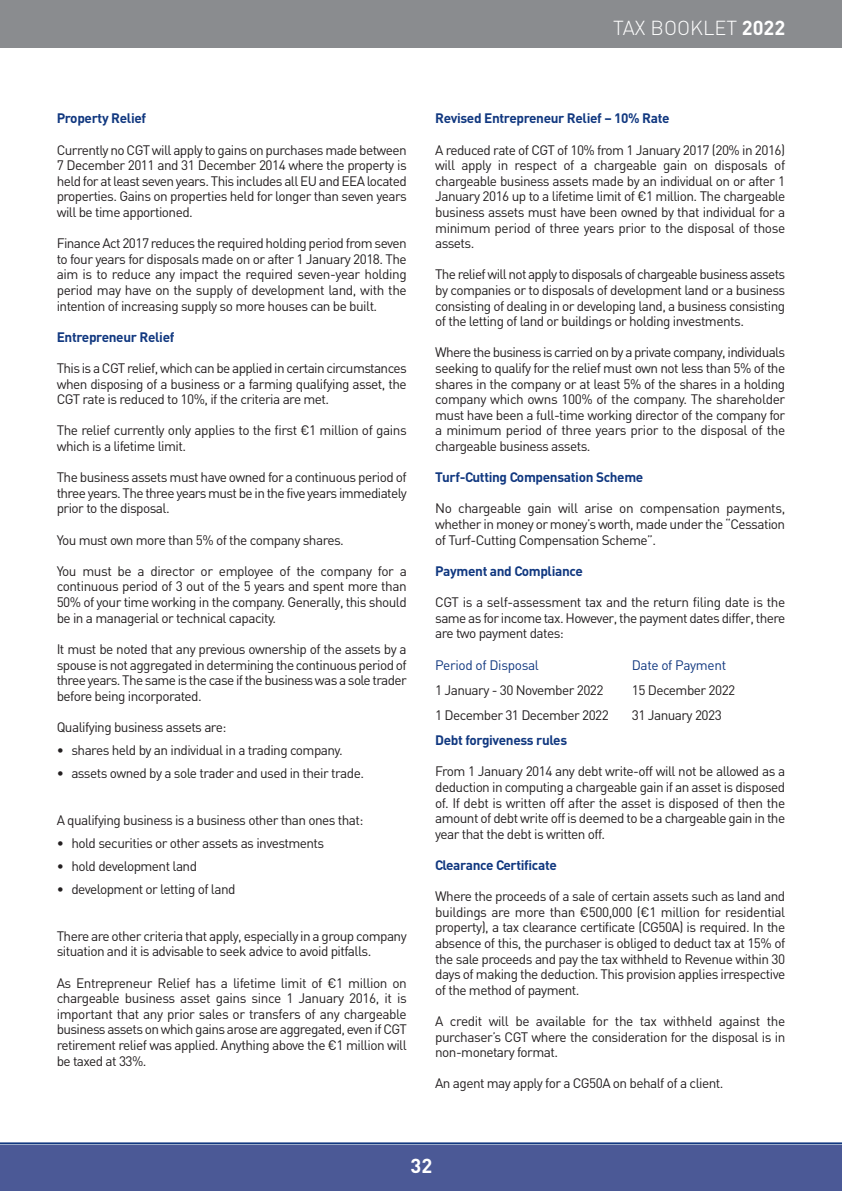
<style>
.page{position:relative;width:842px;height:1191px;background:#fff}
.page>*{position:absolute;margin:0;border:0;box-sizing:border-box;transform-origin:0 0}
.t1{font:300 20px "DIN";color:#fff}
.t2{font:700 20px "DIN";color:#fff}
.t3{font:13.6px/15.6px "DIN";letter-spacing:-.04em;color:#231f20;text-align:justify}
.t4{font:700 13.6px "DIN";letter-spacing:-.025em;color:#113880}
.t5{font:13.6px "DIN";letter-spacing:-.025em;color:#113880}
.s1{font-weight:700}
</style>
<div class="page">
<hr style="left:0;top:1142px;width:842px;height:2px;background:#113880">
<div style="left:0;top:0;width:842px;height:47px;background:#8a8c8f"></div>
<div style="left:0;top:1145px;width:842px;height:46px;background:#4b5996"></div>
<p class="t1" style="left:613px;top:21px;width:174px">TAX BOOKLET <span class="s1">2022</span></p>
<p class="t4" style="left:57px;top:114px;width:91px">Property Relief</p>
<p class="t3" style="left:57px;top:143px;width:352px">Currently no CGT will apply to gains on purchases made between 7 December 2011 and 31 December 2014 where the property is held for at least seven years. This includes all EU and EEA located properties. Gains on properties held for longer than seven years will be time apportioned.</p>
<p class="t3" style="left:57px;top:237px;width:352px">Finance Act 2017 reduces the required holding period from seven to four years for disposals made on or after 1 January 2018. The aim is to reduce any impact the required seven-year holding period may have on the supply of development land, with the intention of increasing supply so more houses can be built.</p>
<p class="t4" style="left:57px;top:332px;width:119px">Entrepreneur Relief</p>
<p class="t3" style="left:57px;top:362px;width:352px">This is a CGT relief, which can be applied in certain circumstances when disposing of a business or a farming qualifying asset, the CGT rate is reduced to 10%, if the criteria are met.</p>
<p class="t3" style="left:57px;top:424px;width:352px">The relief currently only applies to the first €1 million of gains which is a lifetime limit.</p>
<p class="t3" style="left:57px;top:471px;width:352px">The business assets must have owned for a continuous period of three years. The three years must be in the five years immediately prior to the disposal.</p>
<p class="t3" style="left:57px;top:533px;width:289px">You must own more than 5% of the company shares.</p>
<p class="t3" style="left:57px;top:565px;width:352px">You must be a director or employee of the company for a continuous period of 3 out of the 5 years and spent more than 50% of your time working in the company. Generally, this should be in a managerial or technical capacity.</p>
<p class="t3" style="left:57px;top:643px;width:352px">It must be noted that any previous ownership of the assets by a spouse is not aggregated in determining the continuous period of three years. The same is the case if the business was a sole trader before being incorporated.</p>
<p class="t3" style="left:57px;top:721px;width:171px">Qualifying business assets are:</p>
<p class="t3" style="left:57px;top:744px;width:288px">• shares held by an individual in a trading company.</p>
<p class="t3" style="left:57px;top:767px;width:309px">• assets owned by a sole trader and used in their trade.</p>
<p class="t3" style="left:57px;top:813px;width:308px">A qualifying business is a business other than ones that:</p>
<p class="t3" style="left:57px;top:837px;width:269px">• hold securities or other assets as investments</p>
<p class="t3" style="left:57px;top:860px;width:142px">• hold development land</p>
<p class="t3" style="left:57px;top:883px;width:180px">• development or letting of land</p>
<p class="t3" style="left:57px;top:929px;width:352px">There are other criteria that apply, especially in a group company situation and it is advisable to seek advice to avoid pitfalls.</p>
<p class="t3" style="left:57px;top:976px;width:352px">As Entrepreneur Relief has a lifetime limit of €1 million on chargeable business asset gains since 1 January 2016, it is important that any prior sales or transfers of any chargeable business assets on which gains arose are aggregated, even if CGT retirement relief was applied. Anything above the €1 million will be taxed at 33%.</p>
<p class="t4" style="left:435px;top:114px;width:236px">Revised Entrepreneur Relief – 10% Rate</p>
<p class="t3" style="left:435px;top:143px;width:352px">A reduced rate of CGT of 10% from 1 January 2017 (20% in 2016) will apply in respect of a chargeable gain on disposals of chargeable business assets made by an individual on or after 1<br>January 2016 up to a lifetime limit of €1 million. The chargeable business assets must have been owned by that individual for a minimum period of three years prior to the disposal of those assets.</p>
<p class="t3" style="left:435px;top:268px;width:352px">The relief will not apply to disposals of chargeable business assets by companies or to disposals of development land or a business consisting of dealing in or developing land, a business consisting of the letting of land or buildings or holding investments.</p>
<p class="t3" style="left:435px;top:346px;width:352px">Where the business is carried on by a private company, individuals seeking to qualify for the relief must own not less than 5% of the shares in the company or at least 5% of the shares in a holding company which owns 100% of the company. The shareholder must have been a full-time working director of the company for a minimum period of three years prior to the disposal of the chargeable business assets.</p>
<p class="t4" style="left:435px;top:472px;width:210px">Turf-Cutting Compensation Scheme</p>
<p class="t3" style="left:435px;top:502px;width:352px">No chargeable gain will arise on compensation payments, whether in money or money’s worth, made under the “Cessation of Turf-Cutting Compensation Scheme”.</p>
<p class="t4" style="left:435px;top:566px;width:149px">Payment and Compliance</p>
<p class="t3" style="left:435px;top:596px;width:352px">CGT is a self-assessment tax and the return filing date is the same as for income tax. However, the payment dates differ, there are two payment dates:</p>
<p class="t5" style="left:435px;top:660px;width:105px">Period of Disposal</p>
<p class="t5" style="left:632px;top:660px;width:96px">Date of Payment</p>
<p class="t3" style="left:435px;top:683px;width:170px">1 January - 30 November 2022</p>
<p class="t3" style="left:632px;top:683px;width:105px">15 December 2022</p>
<p class="t3" style="left:435px;top:709px;width:175px">1 December 31 December 2022</p>
<p class="t3" style="left:632px;top:709px;width:91px">31 January 2023</p>
<p class="t4" style="left:435px;top:735px;width:133px">Debt forgiveness rules</p>
<p class="t3" style="left:435px;top:765px;width:352px">From 1 January 2014 any debt write-off will not be allowed as a deduction in computing a chargeable gain if an asset is disposed of. If debt is written off after the asset is disposed of then the amount of debt write off is deemed to be a chargeable gain in the year that the debt is written off.</p>
<p class="t4" style="left:435px;top:860px;width:123px">Clearance Certificate</p>
<p class="t3" style="left:435px;top:890px;width:352px">Where the proceeds of a sale of certain assets such as land and buildings are more than €500,000 (€1 million for residential property), a tax clearance certificate (CG50A) is required. In the absence of this, the purchaser is obliged to deduct tax at 15% of the sale proceeds and pay the tax withheld to Revenue within 30 days of making the deduction. This provision applies irrespective of the method of payment.</p>
<p class="t3" style="left:435px;top:1015px;width:352px">A credit will be available for the tax withheld against the purchaser’s CGT where the consideration for the disposal is in non-monetary format.</p>
<p class="t3" style="left:435px;top:1077px;width:290px">An agent may apply for a CG50A on behalf of a client.</p>
<p class="t2" style="left:410px;top:1159px;width:23px">32</p>
</div>
